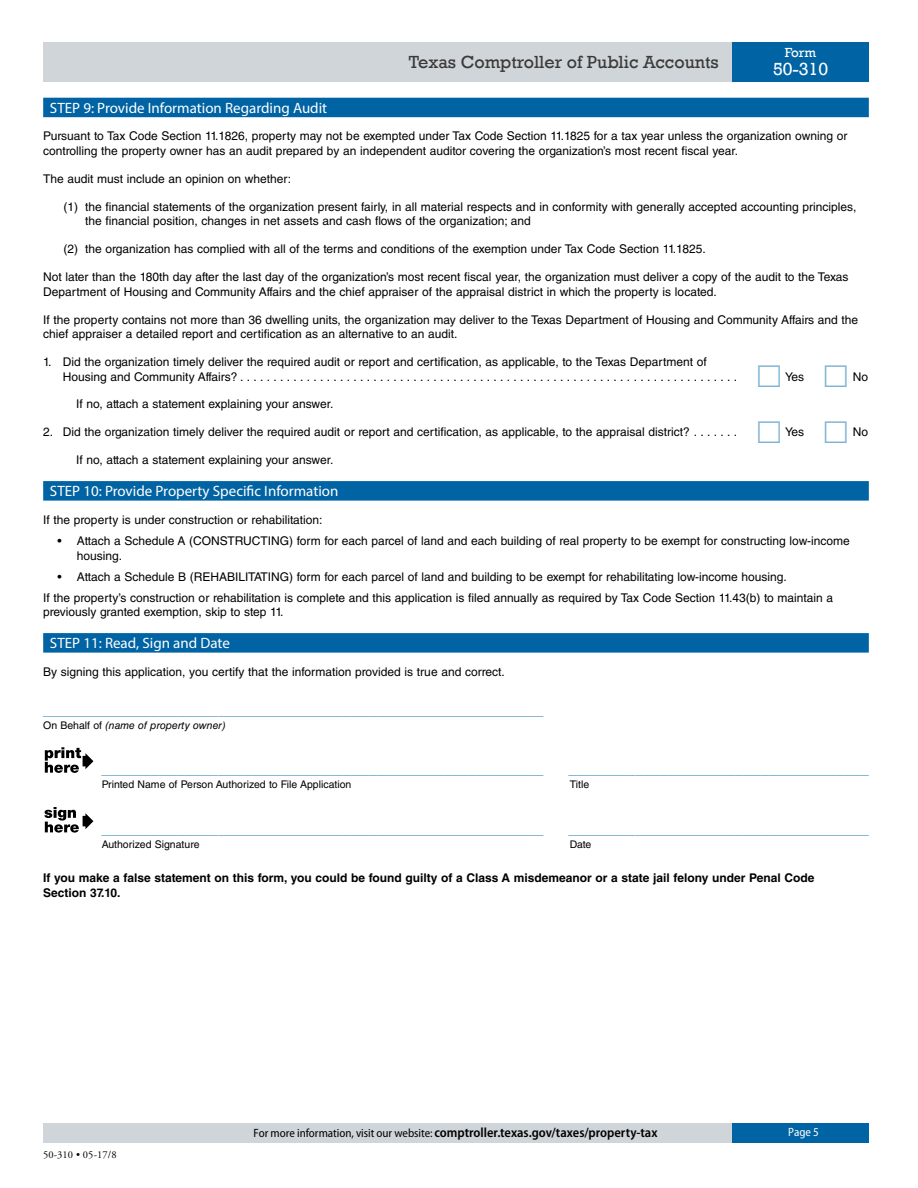
<style>
.page{position:relative;width:918px;height:1188px;background:#fff}
.page>*{position:absolute;margin:0;border:0;box-sizing:border-box;transform-origin:0 0}
.t1{font:18px "Rockwell";color:#3a3a3a}
.t2{font:18px "Rockwell";color:#fff}
.t3{font:15px "Helvetica LT Std";color:#5fa3c9}
.t4{font:15px "Myriad Pro";color:#fff}
.t5{font:600 semi-condensed 13.5px "Myriad Pro";color:#000}
.t6{font:13.5px "Rockwell";color:#fff}
.Body_text{font:12px/14.4px "Helvetica LT Std";color:#000}
.Body_text-2{font:700 12px/14.4px "Helvetica LT Std";color:#000}
.TEMP__Body_Indent{font:12px "Helvetica LT Std";color:#000}
.t7{font:semi-condensed 12px "Myriad Pro";color:#fff}
.t8{font:10.5px "Helvetica LT Std";color:#000}
.t9{font:italic 10.5px "Helvetica LT Std";color:#000}
.t10{font:10.5px "Adobe Garamond Pro";letter-spacing:.01em;color:#000}
.s1{font-style:normal}
.s2{font-weight:400;font-size:12px}
</style>
<div class="page">
<div style="left:43px;top:42px;width:689px;height:39px;background:#d0d5d9"></div>
<div style="left:732px;top:42px;width:137px;height:39px;background:#0063a3"></div>
<div style="left:43px;top:1123px;width:689px;height:19px;background:#d0d5d9"></div>
<div style="left:732px;top:1123px;width:137px;height:19px;background:#0063a3"></div>
<div style="left:43px;top:98px;width:826px;height:19px;background:#0063a3"></div>
<div style="left:43px;top:481px;width:826px;height:20px;background:#0063a3"></div>
<div style="left:43px;top:633px;width:826px;height:20px;background:#0063a3"></div>
<svg style="left:45px;top:747px;width:48px;height:26px"></svg>
<hr style="left:83px;top:816px;width:4px;height:10px;background:#000">
<svg style="left:85px;top:813px;width:8px;height:16px"></svg>
<svg style="left:44px;top:807px;width:35px;height:26px"></svg>
<h1 class="t1" style="left:409px;top:51px;width:311px">Texas Comptroller of Public Accounts</h1>
<p class="t6" style="left:785px;top:45px;width:33px">Form</p>
<h1 class="t2" style="left:773px;top:59px;width:57px">50-310</h1>
<h2 class="t4" style="left:50px;top:98px;width:279px">STEP 9: Provide Information Regarding Audit</h2>
<p class="Body_text" style="left:43px;top:129px;width:806px">Pursuant to Tax Code Section 11.1826, property may not be exempted under Tax Code Section 11.1825 for a tax year unless the organization owning or controlling the property owner has an audit prepared by an independent auditor covering the organization’s most recent fiscal year.</p>
<p class="Body_text" style="left:43px;top:171px;width:250px">The audit must include an opinion on whether:</p>
<p class="Body_text" style="left:85px;top:199px;width:773px;text-indent:-22px">(1) the financial statements of the organization present fairly, in all material respects and in conformity with generally accepted accounting principles, the financial position, changes in net assets and cash flows of the organization; and</p>
<p class="Body_text" style="left:63px;top:242px;width:644px">(2) the organization has complied with all of the terms and conditions of the exemption under Tax Code Section 11.1825.</p>
<p class="Body_text" style="left:43px;top:270px;width:807px">Not later than the 180th day after the last day of the organization’s most recent fiscal year, the organization must deliver a copy of the audit to the Texas<br>Department of Housing and Community Affairs and the chief appraiser of the appraisal district in which the property is located.</p>
<p class="Body_text" style="left:43px;top:312px;width:816px">If the property contains not more than 36 dwelling units, the organization may deliver to the Texas Department of Housing and Community Affairs and the chief appraiser a detailed report and certification as an alternative to an audit.</p>
<p class="Body_text" style="left:63px;top:355px;width:646px;text-indent:-20px">1. Did the organization timely deliver the required audit or report and certification, as applicable, to the Texas Department of<br>Housing and Community Affairs? ...........................................................................</p>
<p class="Body_text" style="left:785px;top:369px;width:20px">Yes</p>
<p class="Body_text" style="left:853px;top:369px;width:17px">No</p>
<p class="TEMP__Body_Indent" style="left:76px;top:397px;width:259px">If no, attach a statement explaining your answer.</p>
<p class="Body_text" style="left:43px;top:425px;width:651px">2. Did the organization timely deliver the required audit or report and certification, as applicable, to the appraisal district? ........</p>
<p class="Body_text" style="left:785px;top:425px;width:20px">Yes</p>
<p class="Body_text" style="left:853px;top:425px;width:17px">No</p>
<p class="TEMP__Body_Indent" style="left:76px;top:453px;width:259px">If no, attach a statement explaining your answer.</p>
<h2 class="t4" style="left:50px;top:482px;width:290px">STEP 10: Provide Property Specific Information</h2>
<p class="Body_text" style="left:43px;top:512px;width:281px">If the property is under construction or rehabilitation:</p>
<p class="Body_text" style="left:77px;top:534px;width:774px;text-indent:-20px">• Attach a Schedule A (CONSTRUCTING) form for each parcel of land and each building of real property to be exempt for constructing low-income housing.</p>
<p class="Body_text" style="left:57px;top:569px;width:731px">• Attach a Schedule B (REHABILITATING) form for each parcel of land and building to be exempt for rehabilitating low-income housing.</p>
<p class="Body_text" style="left:43px;top:591px;width:791px">If the property’s construction or rehabilitation is complete and this application is filed annually as required by Tax Code Section 11.43(b) to maintain a previously granted exemption, skip to step 11.</p>
<h2 class="t4" style="left:50px;top:634px;width:181px">STEP 11: Read, Sign and Date</h2>
<p class="Body_text" style="left:43px;top:664px;width:463px">By signing this application, you certify that the information provided is true and correct.</p>
<p class="t3" style="left:43px;top:701px;width:502px">____________________________________________________________</p>
<p class="t9" style="left:43px;top:719px;width:184px"><span class="s1">On Behalf of</span> (name of property owner)</p>
<p class="t3" style="left:102px;top:760px;width:444px">_____________________________________________________</p>
<p class="t3" style="left:569px;top:760px;width:302px">____________________________________</p>
<p class="t8" style="left:102px;top:778px;width:251px">Printed Name of Person Authorized to File Application</p>
<p class="t8" style="left:570px;top:778px;width:21px">Title</p>
<p class="t3" style="left:102px;top:820px;width:444px">_____________________________________________________</p>
<p class="t3" style="left:569px;top:820px;width:302px">____________________________________</p>
<p class="t8" style="left:102px;top:838px;width:99px">Authorized Signature</p>
<p class="t8" style="left:570px;top:838px;width:23px">Date</p>
<p class="Body_text-2" style="left:43px;top:871px;width:773px">If you make a false statement on this form, you could be found guilty of a Class A misdemeanor or a state jail felony under Penal Code<br>Section 37.10.</p>
<p class="t10" style="left:43px;top:1149px;width:75px">50-310 • 05-17/8</p>
<p class="t5" style="left:254px;top:1125px;width:405px"><span class="s2">For more information, visit our website:</span> comptroller.texas.gov/taxes/property-tax</p>
<p class="t7" style="left:788px;top:1126px;width:32px">Page 5</p>
</div>
